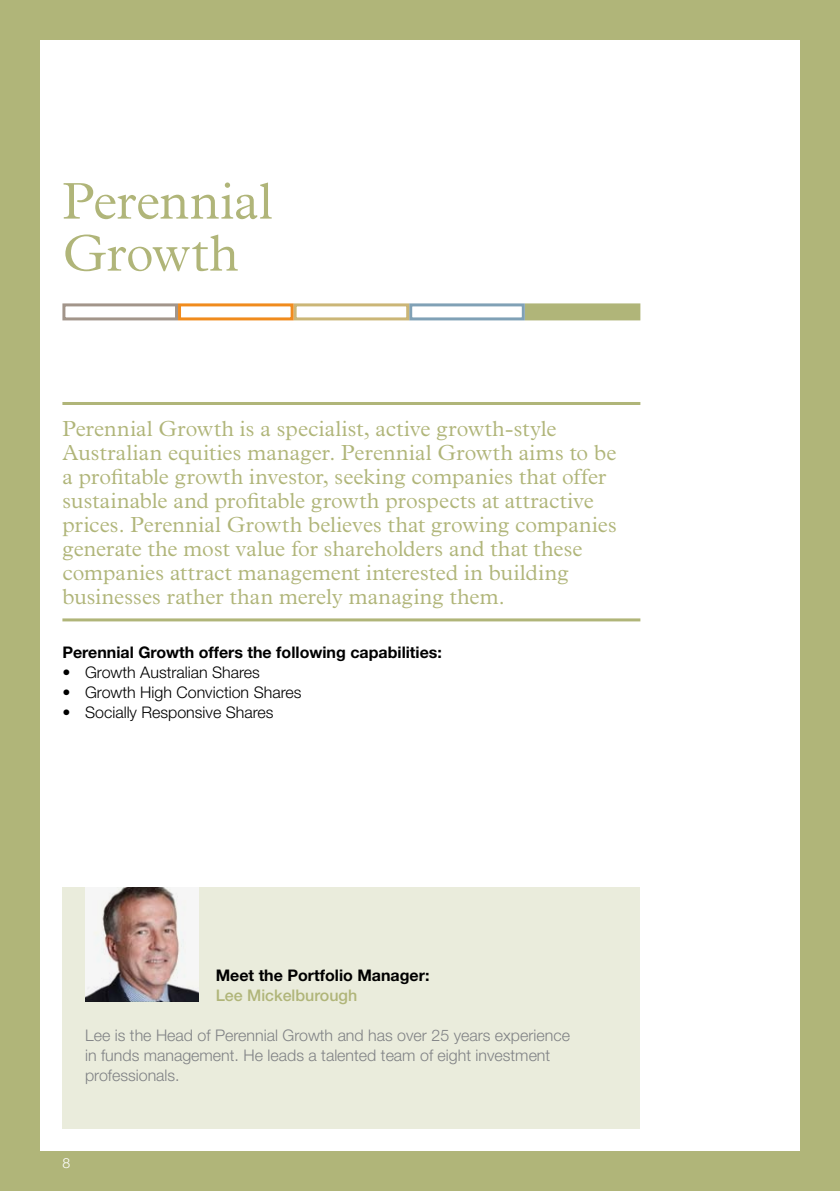
<style>
.page{position:relative;width:840px;height:1191px;background:#fff}
.page>*{position:absolute;margin:0;border:0;box-sizing:border-box;transform-origin:0 0}
.t1{font:300 52px/52px "Plantin";color:#b0b579}
.t2{font:300 22px/24px "Plantin";letter-spacing:.005em;color:#b0b579}
.t3{font:300 16px/20px "Helvetica Neue";color:#808285}
.t4{font:300 16px "Helvetica Neue";color:#000}
.t5{font:700 16px "Helvetica Neue";color:#000}
.t6{font:500 16px "Helvetica Neue";color:#b0b579}
.t7{font:300 14px "Helvetica Neue";color:#fff}
</style>
<div class="page">
<div style="left:0;top:0;width:822px;height:40px;background:#b0b579"></div>
<div style="left:0;top:1151px;width:822px;height:40px;background:#b0b579"></div>
<div style="left:0;top:0;width:40px;height:1191px;background:#b0b579"></div>
<div style="left:799px;top:0;width:40px;height:1191px;background:#b0b579"></div>
<hr style="left:62px;top:402px;width:578px;height:3px;background:#b0b579">
<hr style="left:62px;top:618px;width:578px;height:3px;background:#b0b579">
<div style="left:62px;top:887px;width:578px;height:241px;background:#eaecdc"></div>
<div style="left:524px;top:303px;width:116px;height:17px;background:#b0b579;border:3px solid #b0b579"></div>
<div style="left:409px;top:303px;width:115px;height:17px;border:3px solid #80a1b6"></div>
<div style="left:293px;top:303px;width:116px;height:17px;border:3px solid #cbb677"></div>
<div style="left:178px;top:303px;width:115px;height:17px;border:3px solid #f08b1d"></div>
<div style="left:62px;top:303px;width:116px;height:17px;border:3px solid #a2958a"></div>
<img style="left:85px;top:887px;width:113px;height:114px">
<h1 class="t1" style="left:62px;top:175px;width:211px">Perennial<br>Growth</h1>
<p class="t2" style="left:62px;top:417px;width:555px">Perennial Growth is a specialist, active growth-style Australian equities manager. Perennial Growth aims to be a profitable growth investor, seeking companies that offer sustainable and profitable growth prospects at attractive prices. Perennial Growth believes that growing companies generate the most value for shareholders and that these companies attract management interested in building businesses rather than merely managing them.</p>
<p class="t5" style="left:62px;top:642px;width:381px">Perennial Growth offers the following capabilities:</p>
<p class="t4" style="left:62px;top:663px;width:199px">• Growth Australian Shares</p>
<p class="t4" style="left:62px;top:683px;width:240px">• Growth High Conviction Shares</p>
<p class="t4" style="left:62px;top:703px;width:212px">• Socially Responsive Shares</p>
<p class="t5" style="left:215px;top:965px;width:215px">Meet the Portfolio Manager:</p>
<p class="t6" style="left:215px;top:986px;width:143px">Lee Mickelburough</p>
<p class="t3" style="left:85px;top:1025px;width:486px">Lee is the Head of Perennial Growth and has over 25 years experience in funds management. He leads a talented team of eight investment professionals.</p>
<p class="t7" style="left:62px;top:1154px;width:9px">8</p>
</div>
